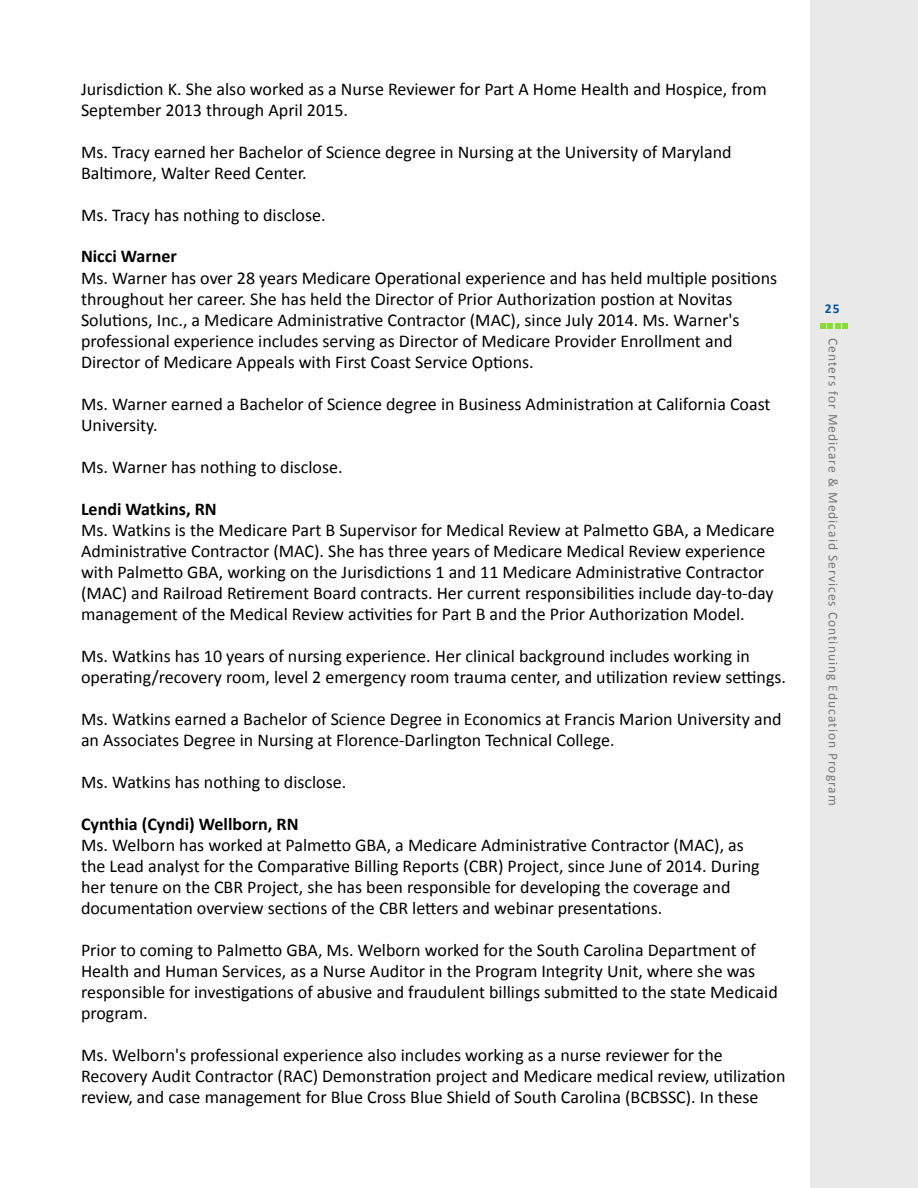
<style>
.page{position:relative;width:918px;height:1188px;background:#fff}
.page>*{position:absolute;margin:0;border:0;box-sizing:border-box;transform-origin:0 0}
.t1{font:18px/21px "Calibri";color:#000}
.t2{font:13.5px "Calibri";letter-spacing:.075em;color:#777}
.t3{font:700 13.5px "Calibri";color:#00539b}
.s1{font-weight:700}
</style>
<div class="page">
<div style="left:810px;top:0;width:108px;height:1188px;background:#e9e9e9"></div>
<svg style="left:820px;top:323px;width:28px;height:6px"></svg>
<p class="t1" style="left:81px;top:78px;width:687px">Jurisdiction K. She also worked as a Nurse Reviewer for Part A Home Health and Hospice, from<br>September 2013 through April 2015.</p>
<p class="t1" style="left:81px;top:141px;width:652px">Ms. Tracy earned her Bachelor of Science degree in Nursing at the University of Maryland<br>Baltimore, Walter Reed Center.</p>
<p class="t1" style="left:81px;top:204px;width:246px">Ms. Tracy has nothing to disclose.</p>
<p class="t1" style="left:81px;top:246px;width:698px"><span class="s1">Nicci Warner<br></span>Ms. Warner has over 28 years Medicare Operational experience and has held multiple positions throughout her career. She has held the Director of Prior Authorization postion at Novitas Solutions, Inc., a Medicare Administrative Contractor (MAC), since July 2014. Ms. Warner's professional experience includes serving as Director of Medicare Provider Enrollment and Director of Medicare Appeals with First Coast Service Options.</p>
<p class="t1" style="left:81px;top:393px;width:691px">Ms. Warner earned a Bachelor of Science degree in Business Administration at California Coast<br>University.</p>
<p class="t1" style="left:81px;top:456px;width:263px">Ms. Warner has nothing to disclose.</p>
<p class="t1" style="left:81px;top:498px;width:695px"><span class="s1">Lendi Watkins, RN<br></span>Ms. Watkins is the Medicare Part B Supervisor for Medical Review at Palmetto GBA, a Medicare Administrative Contractor (MAC). She has three years of Medicare Medical Review experience with Palmetto GBA, working on the Jurisdictions 1 and 11 Medicare Administrative Contractor (MAC) and Railroad Retirement Board contracts. Her current responsibilities include day-to-day management of the Medical Review activities for Part B and the Prior Authorization Model.</p>
<p class="t1" style="left:81px;top:645px;width:707px">Ms. Watkins has 10 years of nursing experience. Her clinical background includes working in operating/recovery room, level 2 emergency room trauma center, and utilization review settings.</p>
<p class="t1" style="left:81px;top:708px;width:702px">Ms. Watkins earned a Bachelor of Science Degree in Economics at Francis Marion University and an Associates Degree in Nursing at Florence-Darlington Technical College.</p>
<p class="t1" style="left:81px;top:771px;width:267px">Ms. Watkins has nothing to disclose.</p>
<p class="t1" style="left:81px;top:813px;width:680px"><span class="s1">Cynthia (Cyndi) Wellborn, RN<br></span>Ms. Welborn has worked at Palmetto GBA, a Medicare Administrative Contractor (MAC), as the Lead analyst for the Comparative Billing Reports (CBR) Project, since June of 2014. During her tenure on the CBR Project, she has been responsible for developing the coverage and documentation overview sections of the CBR letters and webinar presentations.</p>
<p class="t1" style="left:81px;top:939px;width:698px">Prior to coming to Palmetto GBA, Ms. Welborn worked for the South Carolina Department of Health and Human Services, as a Nurse Auditor in the Program Integrity Unit, where she was responsible for investigations of abusive and fraudulent billings submitted to the state Medicaid program.</p>
<p class="t1" style="left:81px;top:1044px;width:706px">Ms. Welborn's professional experience also includes working as a nurse reviewer for the<br>Recovery Audit Contractor (RAC) Demonstration project and Medicare medical review, utilization review, and case management for Blue Cross Blue Shield of South Carolina (BCBSSC). In these</p>
<p class="t3" style="left:825px;top:300px;width:16px">25</p>
<p class="t2" style="left:842px;top:338px;width:469px;rotate:90deg">Centers for Medicare &amp; Medicaid Services Continuing Education Program</p>
</div>
